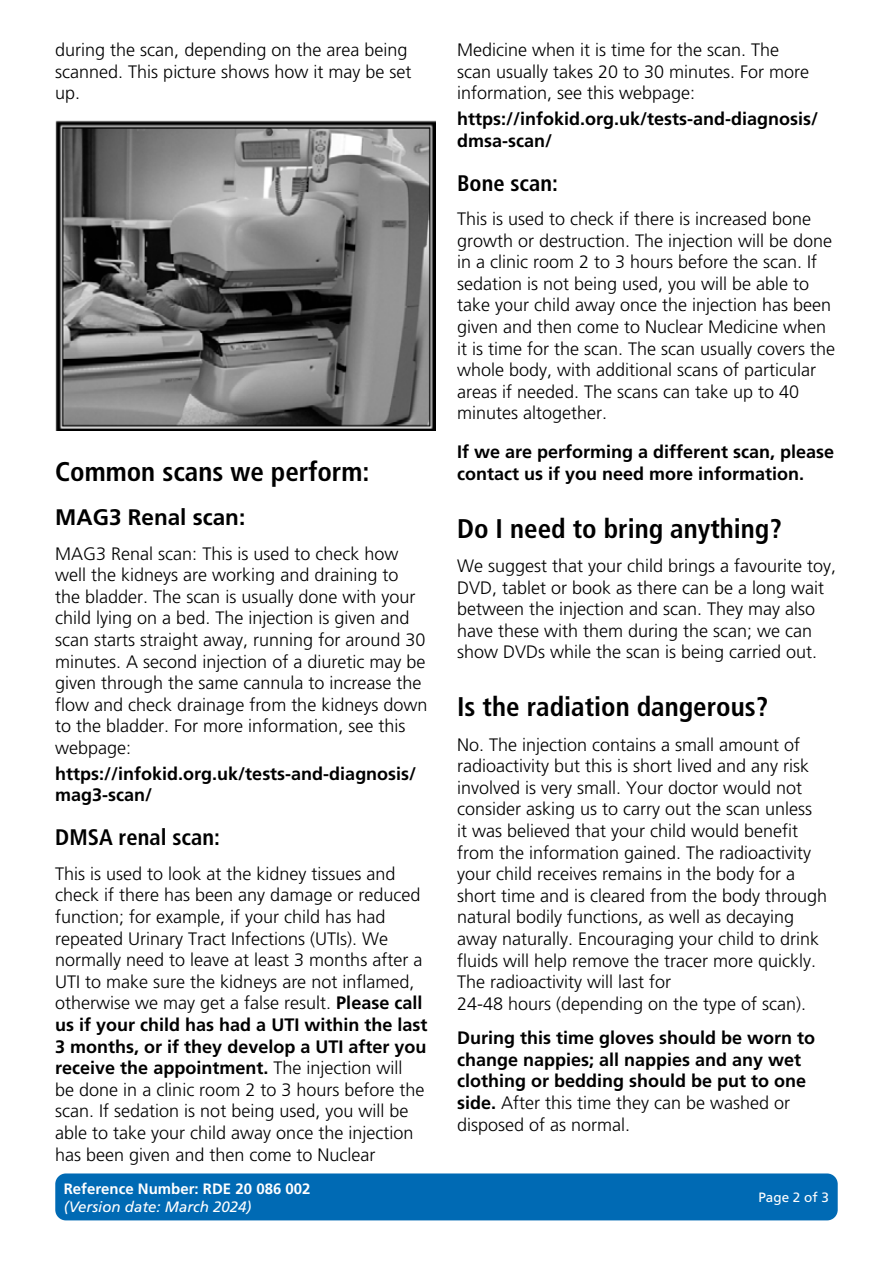
<style>
.page{position:relative;width:893px;height:1263px;background:#fff}
.page>*{position:absolute;margin:0;border:0;box-sizing:border-box;transform-origin:0 0}
.t1{font:700 condensed 27px "Frutiger 67";color:#000}
.t2{font:700 condensed 22.5px "Frutiger 67";color:#000}
.t3{font:700 22.5px "Frutiger 65";color:#000}
.t4{font:300 18px/21.6px "Frutiger 45";color:#000}
.t5{font:700 18px/21.6px "Frutiger 65";color:#000}
.t6{font:700 15px "Frutiger 65";color:#fff}
.t7{font:italic 15px "Frutiger 56";color:#fff}
.t8{font:13.5px "Frutiger 55 Roman";color:#fff}
.s1{font-family:"Frutiger 65";font-weight:700}
.s2{font-family:"Frutiger 45";font-weight:300}
</style>
<div class="page">
<div style="left:55px;top:1173px;width:783px;height:47px;background:#006ab4;border-radius:11px"></div>
<img style="left:55px;top:120px;width:381px;height:310px">
<p class="t4" style="left:55px;top:39px;width:358px">during the scan, depending on the area being scanned. This picture shows how it may be set up.</p>
<h1 class="t1" style="left:55px;top:456px;width:316px">Common scans we perform:</h1>
<p class="t3" style="left:55px;top:504px;width:192px">MAG3 Renal scan:</p>
<p class="t4" style="left:55px;top:542px;width:374px">MAG3 Renal scan: This is used to check how well the kidneys are working and draining to the bladder. The scan is usually done with your child lying on a bed. The injection is given and scan starts straight away, running for around 30 minutes. A second injection of a diuretic may be given through the same cannula to increase the flow and check drainage from the kidneys down to the bladder. For more information, see this webpage:</p>
<p class="t5" style="left:55px;top:763px;width:363px">https://infokid.org.uk/tests-and-diagnosis/ mag3-scan/</p>
<p class="t2" style="left:55px;top:824px;width:166px">DMSA renal scan:</p>
<p class="t4" style="left:55px;top:863px;width:369px">This is used to look at the kidney tissues and check if there has been any damage or reduced function; for example, if your child has had repeated Urinary Tract Infections (UTIs). We normally need to leave at least 3 months after a UTI to make sure the kidneys are not inflamed, otherwise we may get a false result. <span class="s1">Please call</span></p>
<p class="t5" style="left:55px;top:1014px;width:374px;text-align:justify">us if your child has had a UTI within the last 3 months, or if they develop a UTI after you receive the appointment. <span class="s2">The injection will</span></p>
<p class="t4" style="left:55px;top:1079px;width:371px">be done in a clinic room 2 to 3 hours before the scan. If sedation is not being used, you will be able to take your child away once the injection has been given and then come to Nuclear</p>
<p class="t6" style="left:64px;top:1179px;width:248px">Reference Number: RDE 20 086 002</p>
<p class="t7" style="left:64px;top:1197px;width:189px">(Version date: March 2024)</p>
<p class="t4" style="left:457px;top:39px;width:354px">Medicine when it is time for the scan. The scan usually takes 20 to 30 minutes. For more information, see this webpage:</p>
<p class="t5" style="left:457px;top:108px;width:363px">https://infokid.org.uk/tests-and-diagnosis/ dmsa-scan/</p>
<p class="t2" style="left:457px;top:170px;width:102px">Bone scan:</p>
<p class="t4" style="left:457px;top:208px;width:380px">This is used to check if there is increased bone growth or destruction. The injection will be done in a clinic room 2 to 3 hours before the scan. If sedation is not being used, you will be able to take your child away once the injection has been given and then come to Nuclear Medicine when it is time for the scan. The scan usually covers the whole body, with additional scans of particular areas if needed. The scans can take up to 40 minutes altogether.</p>
<p class="t5" style="left:457px;top:441px;width:379px">If we are performing a different scan, please contact us if you need more information.</p>
<h1 class="t1" style="left:457px;top:512px;width:326px">Do I need to bring anything?</h1>
<p class="t4" style="left:457px;top:555px;width:381px">We suggest that your child brings a favourite toy, DVD, tablet or book as there can be a long wait between the injection and scan. They may also have these with them during the scan; we can show DVDs while the scan is being carried out.</p>
<h1 class="t1" style="left:457px;top:691px;width:313px">Is the radiation dangerous?</h1>
<p class="t4" style="left:457px;top:734px;width:372px">No. The injection contains a small amount of radioactivity but this is short lived and any risk involved is very small. Your doctor would not consider asking us to carry out the scan unless<br>it was believed that your child would benefit from the information gained. The radioactivity your child receives remains in the body for a short time and is cleared from the body through natural bodily functions, as well as decaying away naturally. Encouraging your child to drink fluids will help remove the tracer more quickly.<br>The radioactivity will last for<br>24-48 hours (depending on the type of scan).</p>
<p class="t5" style="left:457px;top:1027px;width:360px">During this time gloves should be worn to change nappies; all nappies and any wet clothing or bedding should be put to one</p>
<p class="t4" style="left:457px;top:1092px;width:335px"><span class="s1">side.</span> After this time they can be washed or disposed of as normal.</p>
<p class="t8" style="left:758px;top:1189px;width:72px">Page 2 of 3</p>
</div>
